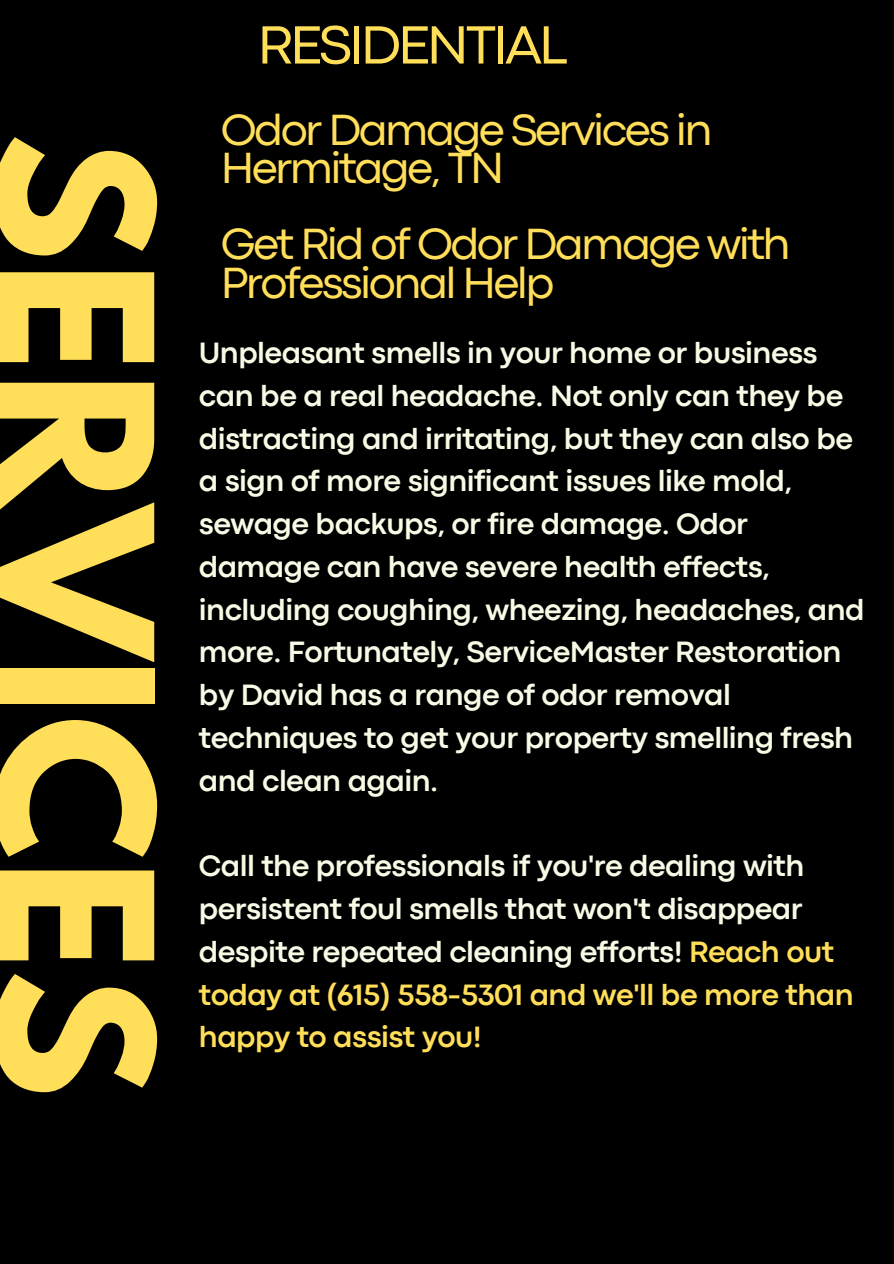
<style>
.page{position:relative;width:894px;height:1264px;background:#fff}
.page>*{position:absolute;margin:0;border:0;box-sizing:border-box;transform-origin:0 0}
.t1{font:700 190.35px "League Spartan";color:#ffde59}
.t2{font:56.1px "Codec Pro";letter-spacing:-.06em;color:#ffde59}
.t3{font:45.6px/38.2px "Codec Pro";letter-spacing:-.055em;color:#ffde59}
.t4{font:700 30.75px/42.8px "Codec Pro";letter-spacing:-.02em;color:#f8fae5}
.s1{color:#ffde59}
</style>
<div class="page">
<div style="left:0;top:0;width:893px;height:1263px;background:#000"></div>
<h1 class="t1" style="left:168px;top:133px;width:966px;rotate:90deg">SERVICES</h1>
<h2 class="t2" style="left:257px;top:25px;width:312px">RESIDENTIAL</h2>
<p class="t3" style="left:221px;top:114px;width:493px">Odor Damage Services in<br>Hermitage, TN</p>
<p class="t3" style="left:221px;top:228px;width:571px">Get Rid of Odor Damage with<br>Professional Help</p>
<h3 class="t4" style="left:199px;top:334px;width:667px">Unpleasant smells in your home or business can be a real headache. Not only can they be distracting and irritating, but they can also be a sign of more significant issues like mold, sewage backups, or fire damage. Odor damage can have severe health effects, including coughing, wheezing, headaches, and more. Fortunately, ServiceMaster Restoration by David has a range of odor removal techniques to get your property smelling fresh and clean again.</h3>
<h3 class="t4" style="left:199px;top:847px;width:656px">Call the professionals if you're dealing with persistent foul smells that won't disappear despite repeated cleaning efforts! <span class="s1">Reach out today at (615) 558-5301 and we'll be more than happy to assist you!</span></h3>
</div>
